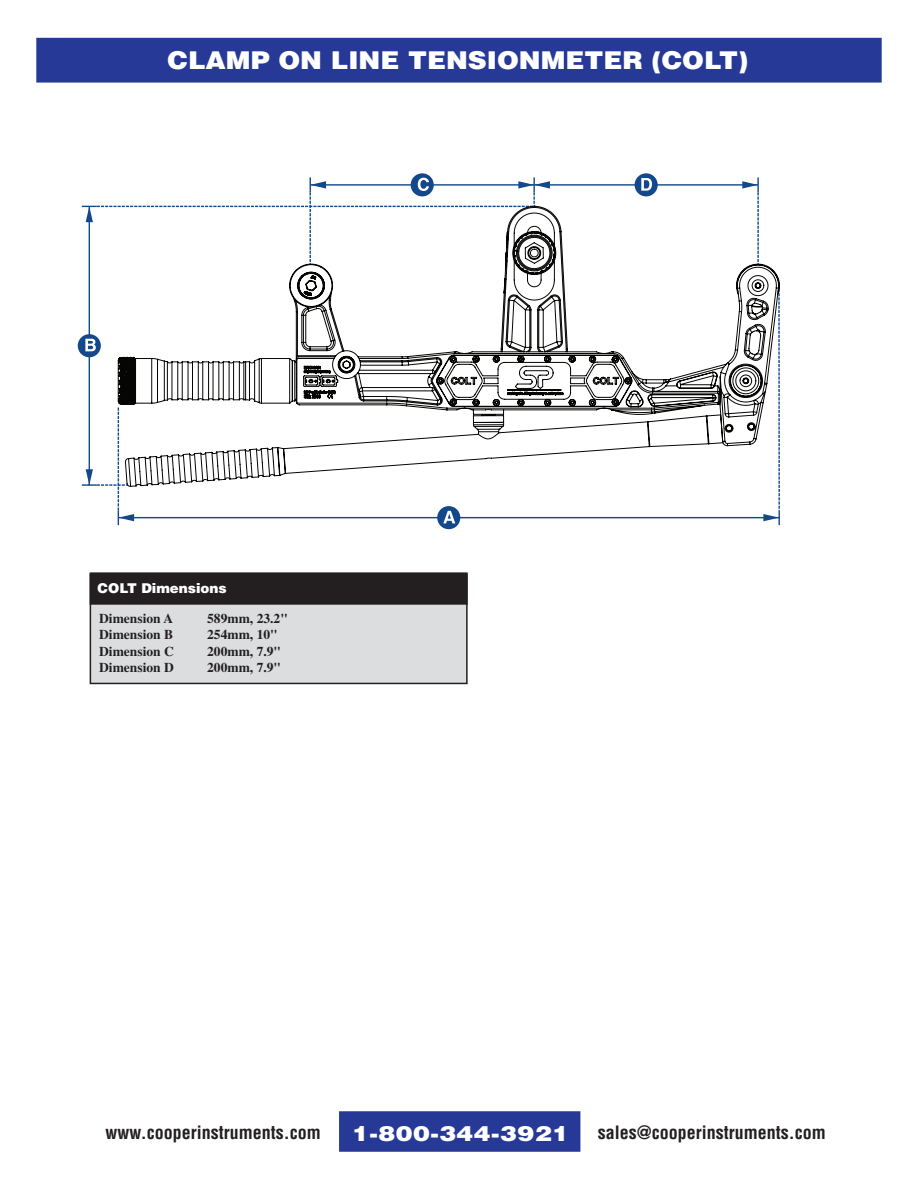
<style>
.page{position:relative;width:918px;height:1188px;background:#fff}
.page>*{position:absolute;margin:0;border:0;box-sizing:border-box;transform-origin:0 0}
._2_top_header_-oct03{font:900 24.6px "Helvetica";color:#fff;scale:1.07 1}
.t1{font:900 21px "Helvetica";letter-spacing:.02em;color:#fff;scale:1.2 1}
.t2{font:700 condensed 18px "Helvetica";color:#231f20}
.t3{font:700 13.5px "Times";color:#231f20}
.t4{font:900 13.5px "Helvetica";color:#fff}
</style>
<div class="page">
<div style="left:339px;top:1111px;width:241px;height:41px;background:#263996;border:2px solid #263996"></div>
<div style="left:36px;top:38px;width:846px;height:45px;background:#263996;border:3px solid #263996"></div>
<hr style="left:89px;top:206px;width:1px;height:279px;background:#13488b">
<hr style="left:118px;top:517px;width:661px;height:1px;background:#13488b">
<hr style="left:534px;top:184px;width:224px;height:2px;background:#13488b">
<svg style="left:118px;top:211px;width:662px;height:276px"></svg>
<div style="left:78px;top:334px;width:23px;height:23px;background:#13488b;border-radius:50%"></div>
<svg style="left:85px;top:339px;width:11px;height:12px"></svg>
<svg style="left:763px;top:285px;width:17px;height:240px"></svg>
<svg style="left:82px;top:408px;width:52px;height:117px"></svg>
<div style="left:437px;top:506px;width:23px;height:23px;background:#13488b;border-radius:50%"></div>
<svg style="left:443px;top:511px;width:12px;height:12px"></svg>
<div style="left:635px;top:173px;width:23px;height:23px;background:#13488b;border-radius:50%"></div>
<svg style="left:641px;top:178px;width:11px;height:13px"></svg>
<svg style="left:742px;top:177px;width:17px;height:88px"></svg>
<svg style="left:411px;top:173px;width:23px;height:23px"></svg>
<svg style="left:82px;top:177px;width:468px;height:88px"></svg>
<div style="left:90px;top:574px;width:377px;height:109px;background:#dcdddf"></div>
<div style="left:90px;top:573px;width:378px;height:111px;border:2px solid #231f20"></div>
<div style="left:90px;top:573px;width:377px;height:31px;background:#231f20"></div>
<div style="left:90px;top:572px;width:378px;height:33px;border:2px solid #231f20"></div>
<p class="_2_top_header_-oct03" style="left:168px;top:44px;width:544px">CLAMP ON LINE TENSIONMETER (COLT)</p>
<p class="t4" style="left:98px;top:579px;width:131px">COLT Dimensions</p>
<p class="t3" style="left:99px;top:610px;width:75px">Dimension A</p>
<p class="t3" style="left:207px;top:610px;width:82px">589mm, 23.2"</p>
<p class="t3" style="left:99px;top:627px;width:75px">Dimension B</p>
<p class="t3" style="left:207px;top:627px;width:72px">254mm, 10"</p>
<p class="t3" style="left:99px;top:643px;width:76px">Dimension C</p>
<p class="t3" style="left:207px;top:643px;width:75px">200mm, 7.9"</p>
<p class="t3" style="left:99px;top:660px;width:76px">Dimension D</p>
<p class="t3" style="left:207px;top:660px;width:75px">200mm, 7.9"</p>
<p class="t2" style="left:105px;top:1121px;width:217px">www.cooperinstruments.com</p>
<p class="t1" style="left:352px;top:1119px;width:182px">1-800-344-3921</p>
<p class="t2" style="left:598px;top:1121px;width:229px">sales@cooperinstruments.com</p>
</div>
